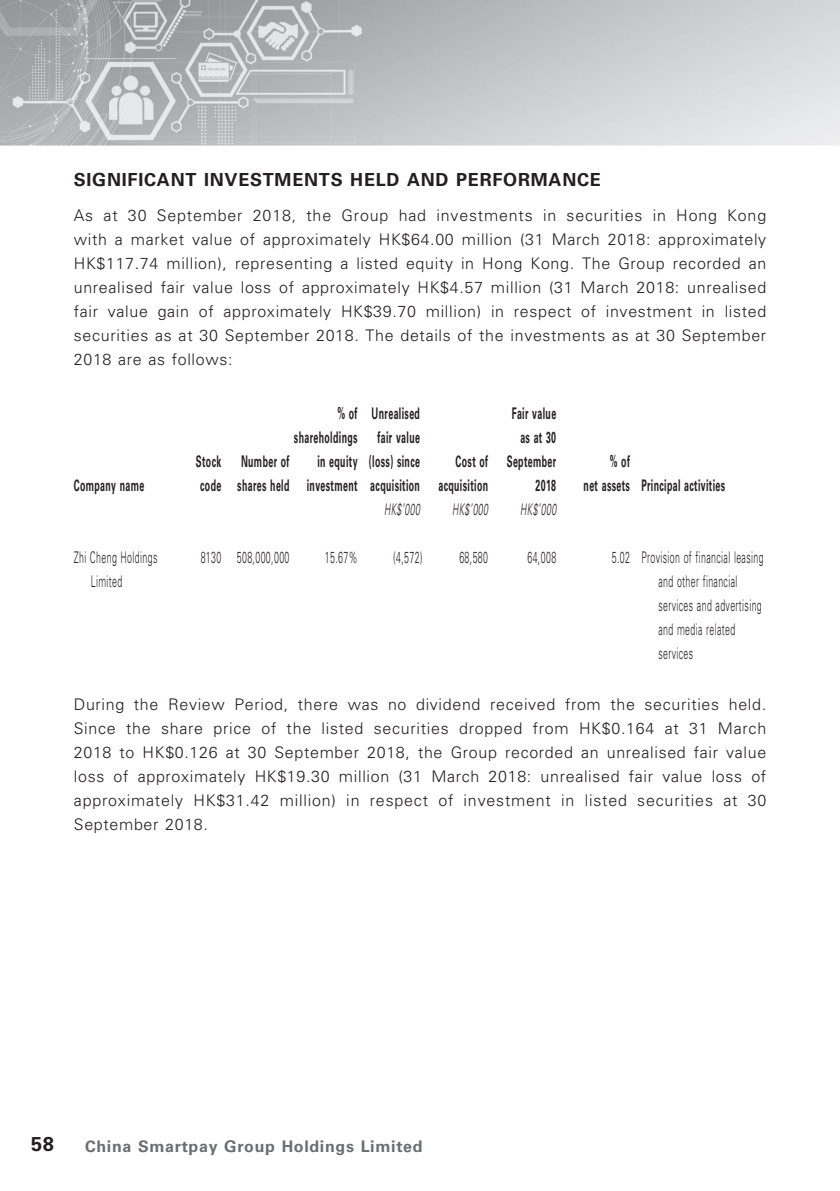
<style>
.page{position:relative;width:840px;height:1191px;background:#fff}
.page>*{position:absolute;margin:0;border:0;box-sizing:border-box;transform-origin:0 0}
.t1{font:700 20px "Univers LT Std";color:#231f20}
.t2{font:700 18px "Univers";letter-spacing:.04em;color:#231f20}
.t3{font:300 16px/24px "Univers";letter-spacing:.04em;color:#231f20;text-align:justify}
.t4{font:700 16px/24px "Univers";letter-spacing:.04em;color:#231f20;scale:.55 1}
.t5{font:300 16px/24px "Univers";letter-spacing:.04em;color:#231f20;scale:.55 1}
.t6{font:700 16px "Univers";letter-spacing:.04em;color:#6c6d70}
.t7{font:italic 300 16px "Univers";letter-spacing:.04em;color:#231f20;scale:.55 1}
</style>
<div class="page">
<img style="left:0;top:0;width:839px;height:146px">
<p class="t2" style="left:74px;top:169px;width:528px">SIGNIFICANT INVESTMENTS HELD AND PERFORMANCE</p>
<p class="t3" style="left:74px;top:203px;width:693px">As at 30 September 2018, the Group had investments in securities in Hong Kong with a market value of approximately HK$64.00 million (31 March 2018: approximately HK$117.74 million), representing a listed equity in Hong Kong. The Group recorded an unrealised fair value loss of approximately HK$4.57 million (31 March 2018: unrealised fair value gain of approximately HK$39.70 million) in respect of investment in listed securities as at 30 September 2018. The details of the investments as at 30 September 2018 are as follows:</p>
<p class="t4" style="left:74px;top:473px;width:130px">Company name</p>
<p class="t4" style="left:294px;top:401px;width:117px;text-align:right">% of shareholdings in equity investment</p>
<p class="t4" style="left:369px;top:401px;width:94px;text-align:center">Unrealised fair value (loss) since acquisition</p>
<p class="t4" style="left:196px;top:449px;width:48px">Stock code</p>
<p class="t4" style="left:237px;top:449px;width:96px">Number of shares held</p>
<p class="t4" style="left:438px;top:449px;width:92px;text-align:right">Cost of acquisition</p>
<p class="t4" style="left:506px;top:401px;width:91px;text-align:right">Fair value as at 30<br>September<br>2018</p>
<p class="t7" style="left:384px;top:499px;width:67px">HK$’000</p>
<p class="t7" style="left:452px;top:499px;width:67px">HK$’000</p>
<p class="t7" style="left:520px;top:499px;width:67px">HK$’000</p>
<p class="t4" style="left:583px;top:449px;width:259px;text-indent:26px">% of<br>net assets Principal activities</p>
<p class="t5" style="left:91px;top:545px;width:122px;text-indent:-17px">Zhi Cheng Holdings<br>Limited</p>
<p class="t5" style="left:200px;top:545px;width:163px">8130 508,000,000</p>
<p class="t5" style="left:325px;top:545px;width:61px">15.67%</p>
<p class="t5" style="left:393px;top:545px;width:54px">(4,572)</p>
<p class="t5" style="left:459px;top:545px;width:54px">68,580</p>
<p class="t5" style="left:527px;top:545px;width:54px">64,008</p>
<p class="t5" style="left:658px;top:545px;width:193px;text-indent:-47px">5.02 Provision of financial leasing and other financial services and advertising and media related services</p>
<p class="t3" style="left:74px;top:692px;width:693px">During the Review Period, there was no dividend received from the securities held.<br>Since the share price of the listed securities dropped from HK$0.164 at 31 March 2018 to HK$0.126 at 30 September 2018, the Group recorded an unrealised fair value loss of approximately HK$19.30 million (31 March 2018: unrealised fair value loss of approximately HK$31.42 million) in respect of investment in listed securities at 30<br>September 2018.</p>
<p class="t1" style="left:31px;top:1132px;width:25px">58</p>
<p class="t6" style="left:85px;top:1137px;width:339px">China Smartpay Group Holdings Limited</p>
</div>
